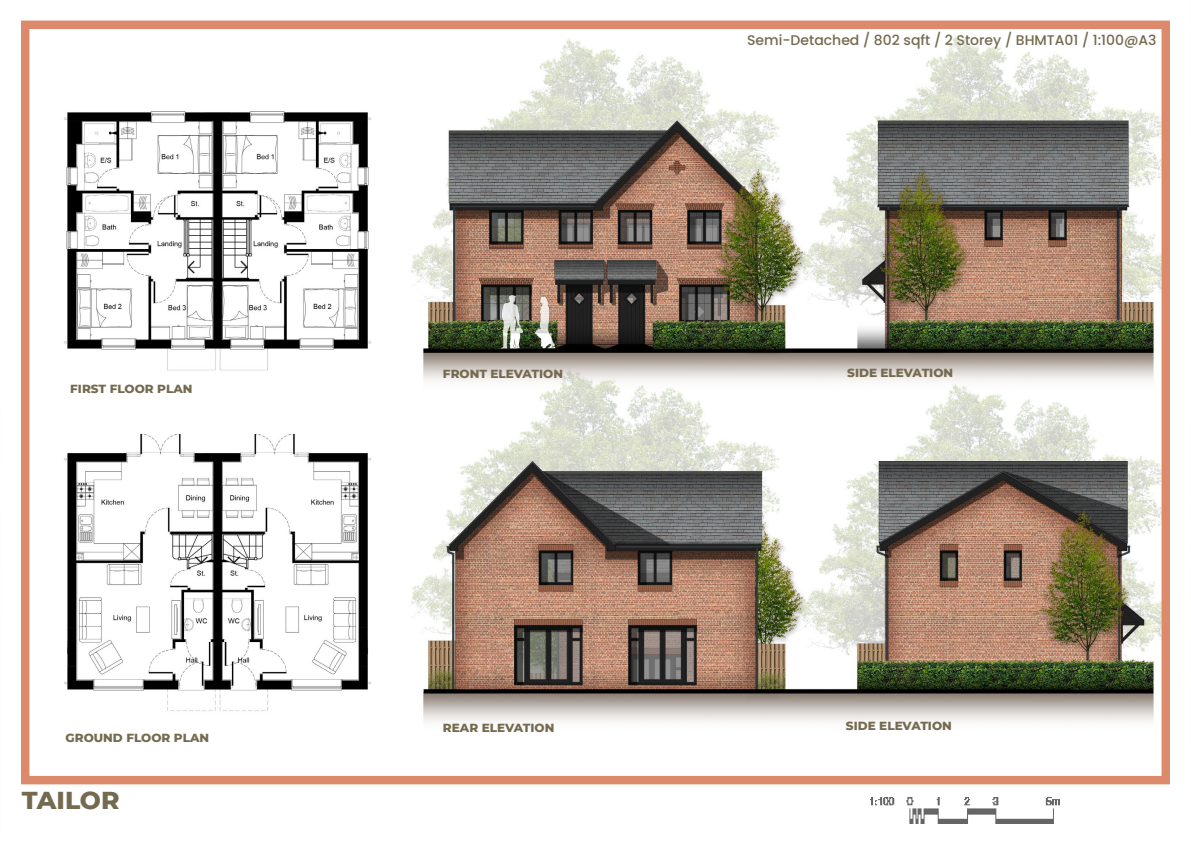
<style>
.page{position:relative;width:1191px;height:842px;background:#fff}
.page>*{position:absolute;margin:0;border:0;box-sizing:border-box;transform-origin:0 0}
.t1{font:800 25px "Montserrat";color:#746a4f}
.t2{font:500 14px "Poppins";color:#746a4f}
.t3{font:800 12px "Montserrat";color:#746a4f}
</style>
<div class="page">
<img style="left:21px;top:20px;width:1149px;height:786px">
<div style="left:21px;top:21px;width:1149px;height:763px;border:8px solid #dc8a6b"></div>
<img style="left:870px;top:797px;width:189px;height:27px">
<p class="t3" style="left:70px;top:380px;width:124px">FIRST FLOOR PLAN</p>
<p class="t3" style="left:66px;top:729px;width:145px">GROUND FLOOR PLAN</p>
<h1 class="t1" style="left:22px;top:781px;width:99px">TAILOR</h1>
<p class="t2" style="left:747px;top:32px;width:411px">Semi-Detached / 802 sqft / 2 Storey / BHMTA01 / 1:100@A3</p>
<p class="t3" style="left:443px;top:365px;width:122px">FRONT ELEVATION</p>
<p class="t3" style="left:847px;top:364px;width:107px">SIDE ELEVATION</p>
<p class="t3" style="left:443px;top:718px;width:113px">REAR ELEVATION</p>
<p class="t3" style="left:846px;top:717px;width:107px">SIDE ELEVATION</p>
</div>
